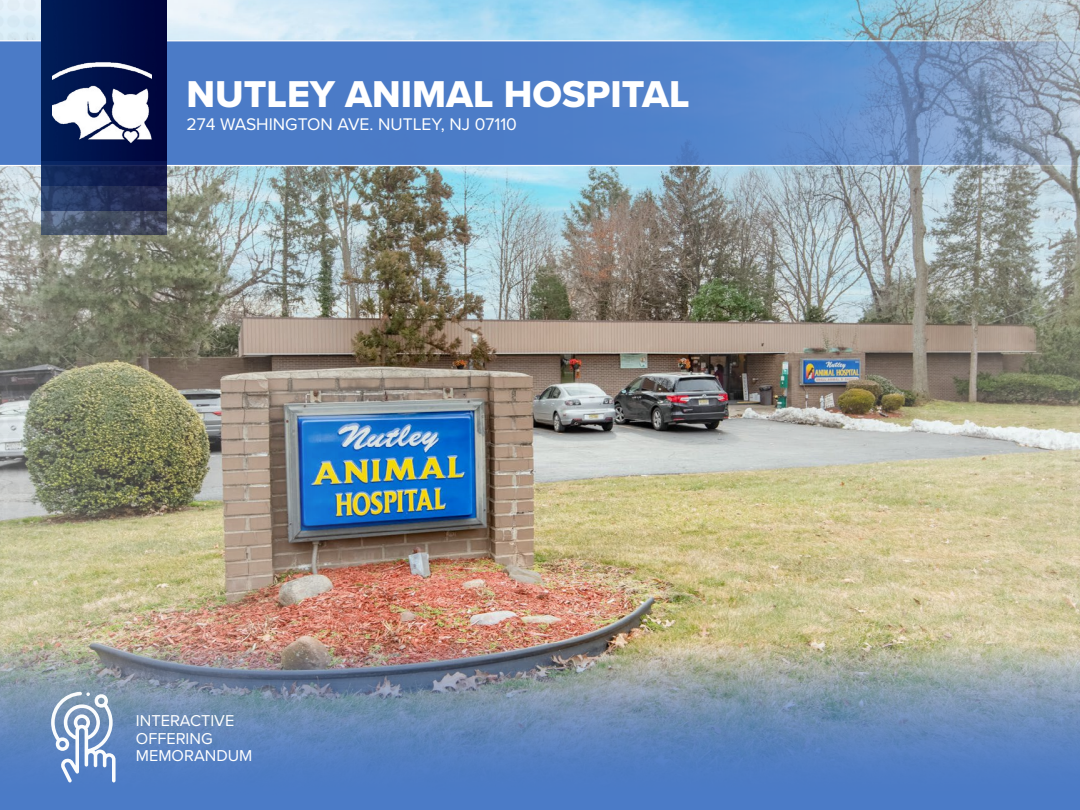
<style>
.page{position:relative;width:1080px;height:810px;background:#fff}
.page>*{position:absolute;margin:0;border:0;box-sizing:border-box;transform-origin:0 0}
.t1{font:38.75px "Proxima Nova Extrabld";color:#fff}
.t2{font:17.5px "Proxima Nova";color:#fff}
.t3{font:16.38px/17.5px "Proxima Nova";color:#fff}
</style>
<div class="page">
<img style="left:405px;top:0;width:270px;height:642px">
<img style="left:675px;top:0;width:405px;height:642px">
<img style="left:0;top:0;width:405px;height:642px">
<img style="left:0;top:642px;width:1080px;height:154px">
<div style="left:0;top:796px;width:1080px;height:14px;background:#4b7bc7"></div>
<svg style="left:0;top:40px;width:1080px;height:126px;background:#5d88c7"></svg>
<img style="left:42px;top:210px;width:125px;height:25px">
<img style="left:42px;top:186px;width:125px;height:24px">
<img style="left:42px;top:161px;width:125px;height:25px">
<img style="left:42px;top:0;width:125px;height:161px">
<svg style="left:51px;top:692px;width:65px;height:90px"></svg>
<img style="left:52px;top:46px;width:99px;height:99px">
<h1 class="t1" style="left:187px;top:65px;width:505px">NUTLEY ANIMAL HOSPITAL</h1>
<p class="t2" style="left:187px;top:111px;width:332px">274 WASHINGTON AVE. NUTLEY, NJ 07110</p>
<p class="t3" style="left:136px;top:711px;width:118px">INTERACTIVE<br>OFFERING<br>MEMORANDUM</p>
</div>
